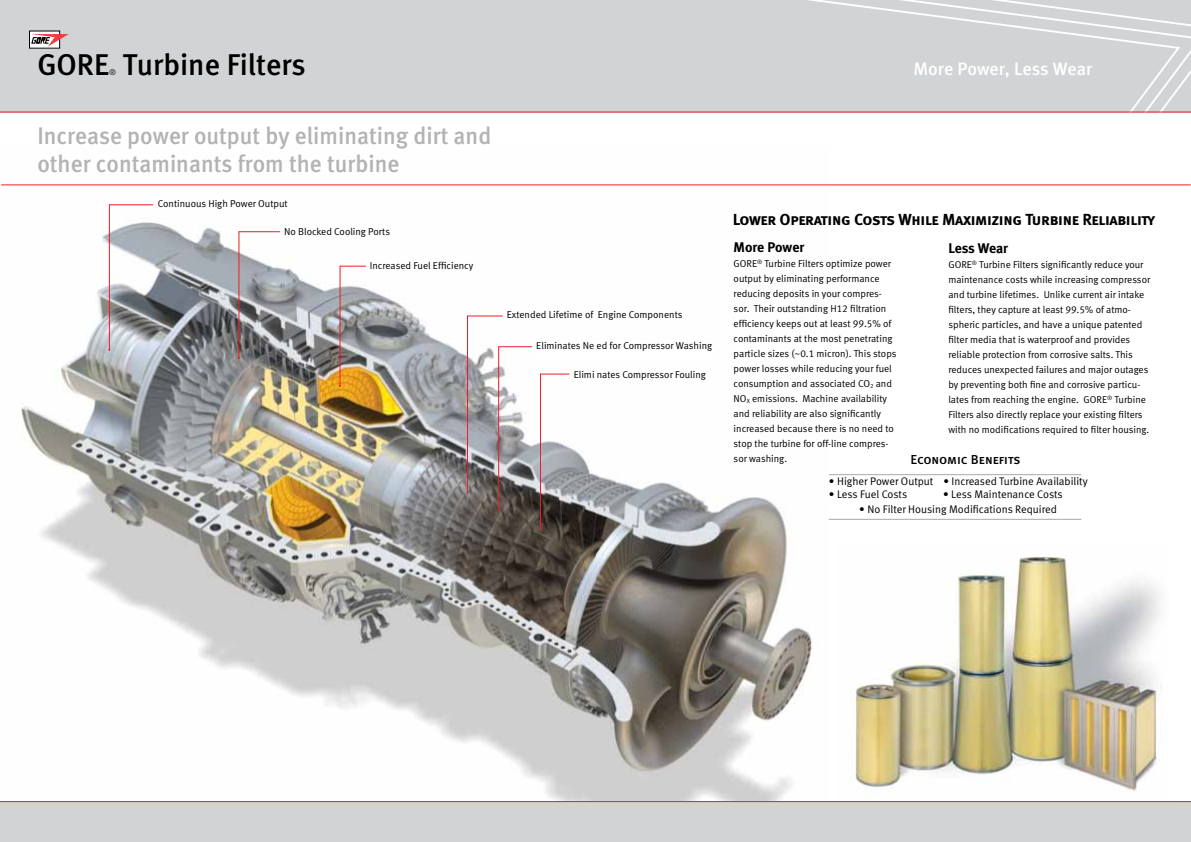
<style>
.page{position:relative;width:1191px;height:842px;background:#fff}
.page>*{position:absolute;margin:0;border:0;box-sizing:border-box;transform-origin:0 0}
.t1{font:30px "Meta Medium LF";color:#000}
.t2{font:24px/28px "Meta Medium LF";color:#b3b3b3}
.t3{font:18px "Meta Medium LF";color:#fff}
.t4{font:16px "Meta Bold LF Caps";letter-spacing:-.02em;color:#000}
.t5{font:14px "Meta Bold LF";letter-spacing:-.005em;color:#000}
.t6{font:13px "Meta Medium LF Caps";letter-spacing:-.01em;color:#000}
.t7{font:11px "Meta Normal LF";color:#000}
.t8{font:10px/15px "Meta Normal LF";color:#000}
.t9{font:8px "Meta Normal LF";color:#000}
</style>
<div class="page">
<img style="left:849px;top:556px;width:313px;height:240px">
<img style="left:1px;top:185px;width:827px;height:616px">
<div style="left:595px;top:341px;width:119px;height:19px;background:#fff"></div>
<hr style="left:595px;top:184px;width:595px;height:1px;background:#ed1d24">
<hr style="left:829px;top:474px;width:252px;height:1px;background:#a7a9ac">
<hr style="left:828px;top:519px;width:253px;height:1px;background:#a7a9ac">
<svg style="left:703px;top:112px;width:488px;height:1px"></svg>
<div style="left:595px;top:0;width:596px;height:112px;background:#d1d3d4"></div>
<div style="left:536px;top:341px;width:59px;height:19px;background:#fff"></div>
<hr style="left:498px;top:346px;width:34px;height:1px;background:#ed1d24">
<hr style="left:498px;top:346px;width:1px;height:164px;background:#ed1d24">
<hr style="left:467px;top:316px;width:36px;height:1px;background:#ed1d24">
<hr style="left:467px;top:316px;width:1px;height:176px;background:#ed1d24">
<hr style="left:239px;top:231px;width:41px;height:1px;background:#ed1d24">
<hr style="left:239px;top:231px;width:1px;height:127px;background:#ed1d24">
<hr style="left:109px;top:205px;width:44px;height:1px;background:#ed1d24">
<hr style="left:109px;top:205px;width:1px;height:145px;background:#ed1d24">
<svg style="left:341px;top:266px;width:25px;height:1px"></svg>
<hr style="left:340px;top:266px;width:1px;height:120px;background:#ed1d24">
<svg style="left:541px;top:374px;width:28px;height:1px"></svg>
<hr style="left:540px;top:374px;width:1px;height:156px;background:#ed1d24">
<hr style="left:1px;top:184px;width:594px;height:1px;background:#ed1d24">
<div style="left:0;top:0;width:595px;height:112px;background:#d1d3d4"></div>
<div style="left:0;top:801px;width:1191px;height:41px;background:#d1d3d4"></div>
<h1 class="t1" style="left:123px;top:48px;width:185px">Turbine Filters</h1>
<h1 class="t1" style="left:37px;top:48px;width:73px">GORE</h1>
<p class="t9" style="left:109px;top:68px;width:8px">®</p>
<h2 class="t2" style="left:37px;top:121px;width:455px">Increase power output by eliminating dirt and other contaminants from the turbine</h2>
<p class="t8" style="left:158px;top:196px;width:131px">Continuous High Power Output</p>
<p class="t8" style="left:284px;top:224px;width:107px">No Blocked Cooling Ports</p>
<p class="t8" style="left:370px;top:258px;width:105px">Increased Fuel Efficiency</p>
<p class="t8" style="left:507px;top:307px;width:177px">Extended Lifetime of Engine Components</p>
<p class="t8" style="left:536px;top:337px;width:177px">Eliminates Ne ed for Compressor Washing</p>
<p class="t8" style="left:573px;top:367px;width:134px">Elimi nates Compressor Fouling</p>
<h3 class="t3" style="left:913px;top:59px;width:180px">More Power, Less Wear</h3>
<h3 class="t4" style="left:733px;top:210px;width:424px">Lower Operating Costs While Maximizing Turbine Reliability</h3>
<h3 class="t5" style="left:733px;top:239px;width:72px">More Power</h3>
<p class="t8" style="left:733px;top:256px;width:164px">GORE<sup>®</sup> Turbine Filters optimize power output by eliminating performance reducing deposits in your compres&shy;sor. Their outstanding H12 filtration efficiency keeps out at least 99.5% of contaminants at the most penetrating particle sizes (~0.1 micron). This stops power losses while reducing your fuel consumption and associated CO<sub>2</sub> and NO<sub>X</sub> emissions. Machine availability and reliability are also significantly increased because there is no need to stop the turbine for off-line compres&shy;sor washing.</p>
<h3 class="t5" style="left:948px;top:240px;width:61px">Less Wear</h3>
<p class="t8" style="left:948px;top:257px;width:203px">GORE<sup>®</sup> Turbine Filters significantly reduce your maintenance costs while increasing compressor and turbine lifetimes. Unlike current air intake filters, they capture at least 99.5% of atmo&shy;spheric particles, and have a unique patented filter media that is waterproof and provides reliable protection from corrosive salts. This reduces unexpected failures and major outages by preventing both fine and corrosive particu&shy;lates from reaching the engine. GORE<sup>®</sup> Turbine Filters also directly replace your existing filters with no modifications required to filter housing.</p>
<h3 class="t6" style="left:910px;top:452px;width:112px">Economic Benefits</h3>
<p class="t7" style="left:829px;top:475px;width:260px">• Higher Power Output • Increased Turbine Availability</p>
<p class="t7" style="left:829px;top:488px;width:80px">• Less Fuel Costs</p>
<p class="t7" style="left:943px;top:488px;width:121px">• Less Maintenance Costs</p>
<p class="t7" style="left:859px;top:502px;width:199px">• No Filter Housing Modifications Required</p>
</div>
